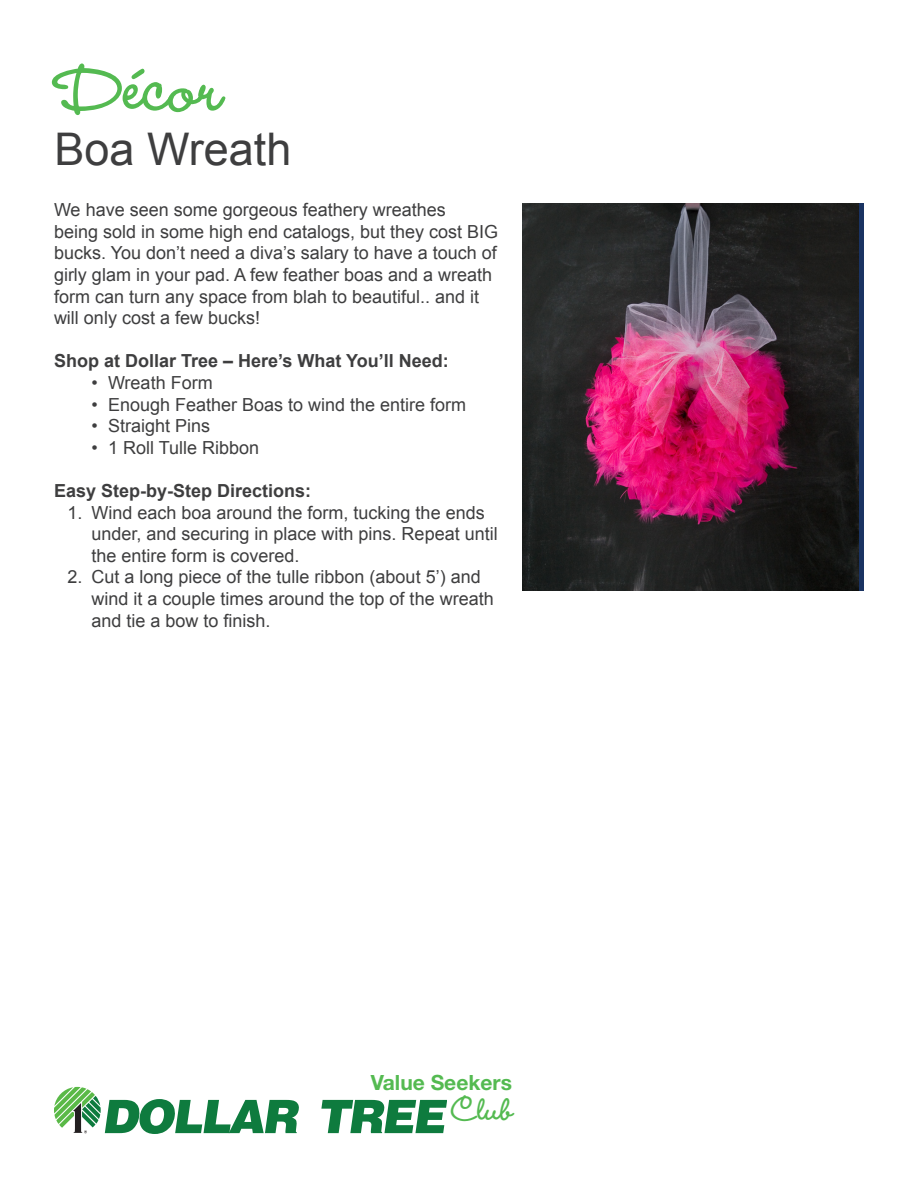
<style>
.page{position:relative;width:918px;height:1188px;background:#fff}
.page>*{position:absolute;margin:0;border:0;box-sizing:border-box;transform-origin:0 0}
.t1{font:700 87px "Wendy LP Std";color:#54ba51}
.t2{font:45px "Arial";color:#3e3e3f}
.t3{font:700 40.5px "Wendy LP Std";color:#54ba51}
.t4{font:700 21px "Helvetica Neue LT Std";color:#54ba51}
.t5{font:18px/21.6px "Arial";color:#3e3e3f}
.t6{font:700 18px "Arial";color:#3e3e3f}
</style>
<div class="page">
<img style="left:522px;top:203px;width:336px;height:387px">
<svg style="left:54px;top:1087px;width:245px;height:47px"></svg>
<svg style="left:321px;top:1100px;width:126px;height:33px"></svg>
<p class="t1" style="left:58px;top:36px;width:167px">Décor</p>
<p class="t2" style="left:55px;top:120px;width:238px">Boa Wreath</p>
<p class="t5" style="left:54px;top:199px;width:393px">We have seen some gorgeous feathery wreathes</p>
<p class="t5" style="left:54px;top:221px;width:446px">being sold in some high end catalogs, but they cost BIG bucks. You don’t need a diva’s salary to have a touch of girly glam in your pad. A few feather boas and a wreath form can turn any space from blah to beautiful.. and it will only cost a few bucks!</p>
<p class="t6" style="left:54px;top:349px;width:396px">Shop at Dollar Tree – Here’s What You’ll Need:</p>
<p class="t5" style="left:91px;top:372px;width:123px">• Wreath Form</p>
<p class="t5" style="left:91px;top:394px;width:376px">• Enough Feather Boas to wind the entire form</p>
<p class="t5" style="left:91px;top:415px;width:120px">• Straight Pins</p>
<p class="t5" style="left:91px;top:437px;width:169px">• 1 Roll Tulle Ribbon</p>
<p class="t6" style="left:54px;top:479px;width:259px">Easy Step-by-Step Directions:</p>
<p class="t5" style="left:91px;top:502px;width:408px;text-indent:-24px">1. Wind each boa around the form, tucking the ends under, and securing in place with pins. Repeat until the entire form is covered.</p>
<p class="t5" style="left:91px;top:566px;width:404px;text-indent:-24px">2. Cut a long piece of the tulle ribbon (about 5’) and wind it a couple times around the top of the wreath and tie a bow to finish.</p>
<p class="t4" style="left:371px;top:1070px;width:143px">Value Seekers</p>
<p class="t3" style="left:452px;top:1085px;width:63px">Club</p>
</div>
